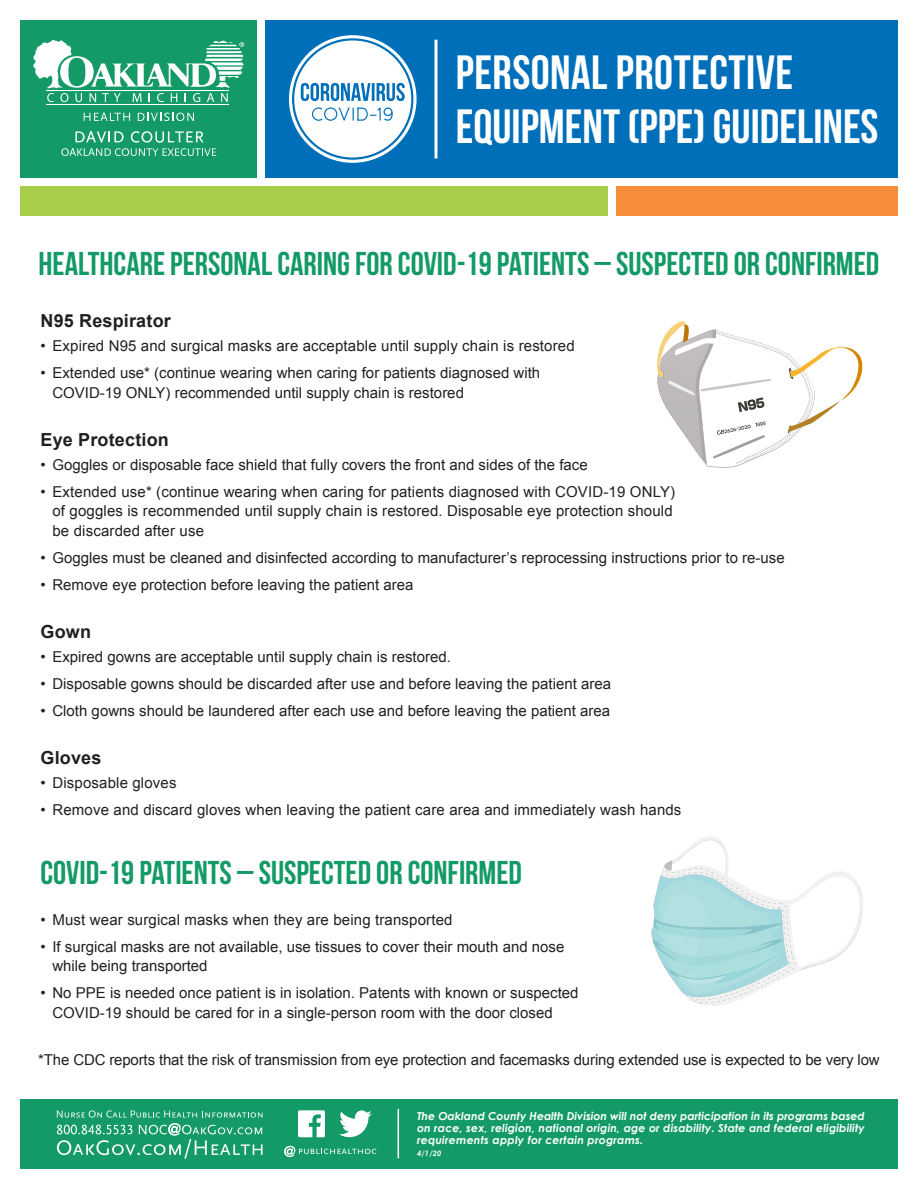
<style>
.page{position:relative;width:918px;height:1188px;background:#fff}
.page>*{position:absolute;margin:0;border:0;box-sizing:border-box;transform-origin:0 0}
.t1{font:48px "Bebas Neue";color:#fff}
.t2{font:33px "Bebas Neue";color:#139a67}
.t3{font:700 18px "Arial";letter-spacing:.01em;color:#231f20}
.t4{font:15px "Arial";color:#231f20}
.t5{font:italic 700 10.95px/12px "Century Gothic";letter-spacing:.02em;color:#fff;text-align:justify}
.t6{font:italic 700 7.5px "Century Gothic";color:#fff}
</style>
<div class="page">
<div style="left:265px;top:20px;width:632px;height:158px;background:#006fba"></div>
<div style="left:21px;top:20px;width:236px;height:158px;background:#139a67"></div>
<div style="left:616px;top:187px;width:281px;height:29px;background:#f68d38"></div>
<div style="left:21px;top:187px;width:587px;height:29px;background:#a7cf4a"></div>
<hr style="left:47px;top:104px;width:182px;height:1px;background:#fff">
<svg style="left:33px;top:40px;width:211px;height:62px"></svg>
<svg style="left:84px;top:113px;width:46px;height:8px"></svg>
<svg style="left:138px;top:113px;width:56px;height:8px"></svg>
<svg style="left:61px;top:131px;width:155px;height:25px"></svg>
<hr style="left:435px;top:40px;width:3px;height:118px;background:#fff">
<svg style="left:289px;top:35px;width:128px;height:128px"></svg>
<div style="left:21px;top:1099px;width:877px;height:70px;background:#139a67"></div>
<hr style="left:398px;top:1109px;width:1px;height:49px;background:#fff">
<svg style="left:57px;top:1110px;width:206px;height:49px"></svg>
<svg style="left:298px;top:1110px;width:27px;height:27px"></svg>
<svg style="left:339px;top:1110px;width:33px;height:27px"></svg>
<svg style="left:284px;top:1146px;width:92px;height:11px"></svg>
<svg style="left:651px;top:836px;width:212px;height:170px"></svg>
<svg style="left:657px;top:321px;width:206px;height:147px"></svg>
<p class="t1" style="left:456px;top:46px;width:339px">PERSONAL PROTECTIVE</p>
<p class="t1" style="left:456px;top:100px;width:424px">EQUIPMENT (PPE) GUIDELINES</p>
<p class="t2" style="left:39px;top:246px;width:842px">HEALTHCARE PERSONAL CARING FOR COVID-19 PATIENTS – SUSPECTED OR CONFIRMED</p>
<p class="t3" style="left:40px;top:309px;width:132px">N95 Respirator</p>
<p class="t4" style="left:40px;top:336px;width:536px">• Expired N95 and surgical masks are acceptable until supply chain is restored</p>
<p class="t4" style="left:40px;top:363px;width:501px">• Extended use* (continue wearing when caring for patients diagnosed with</p>
<p class="t4" style="left:52px;top:382px;width:413px">COVID-19 ONLY) recommended until supply chain is restored</p>
<p class="t3" style="left:40px;top:427px;width:130px">Eye Protection</p>
<p class="t4" style="left:40px;top:454px;width:549px">• Goggles or disposable face shield that fully covers the front and sides of the face</p>
<p class="t4" style="left:40px;top:481px;width:636px">• Extended use* (continue wearing when caring for patients diagnosed with COVID-19 ONLY)</p>
<p class="t4" style="left:52px;top:501px;width:622px">of goggles is recommended until supply chain is restored. Disposable eye protection should</p>
<p class="t4" style="left:52px;top:520px;width:153px">be discarded after use</p>
<p class="t4" style="left:40px;top:547px;width:746px">• Goggles must be cleaned and disinfected according to manufacturer’s reprocessing instructions prior to re-use</p>
<p class="t4" style="left:40px;top:574px;width:375px">• Remove eye protection before leaving the patient area</p>
<p class="t3" style="left:40px;top:619px;width:52px">Gown</p>
<p class="t4" style="left:40px;top:646px;width:412px">• Expired gowns are acceptable until supply chain is restored.</p>
<p class="t4" style="left:40px;top:673px;width:572px">• Disposable gowns should be discarded after use and before leaving the patient area</p>
<p class="t4" style="left:40px;top:700px;width:571px">• Cloth gowns should be laundered after each use and before leaving the patient area</p>
<p class="t3" style="left:40px;top:745px;width:62px">Gloves</p>
<p class="t4" style="left:40px;top:772px;width:138px">• Disposable gloves</p>
<p class="t4" style="left:40px;top:799px;width:642px">• Remove and discard gloves when leaving the patient care area and immediately wash hands</p>
<p class="t2" style="left:40px;top:855px;width:483px">COVID-19 PATIENTS – SUSPECTED OR CONFIRMED</p>
<p class="t4" style="left:40px;top:910px;width:414px">• Must wear surgical masks when they are being transported</p>
<p class="t4" style="left:40px;top:937px;width:525px">• If surgical masks are not available, use tissues to cover their mouth and nose</p>
<p class="t4" style="left:52px;top:956px;width:157px">while being transported</p>
<p class="t4" style="left:40px;top:983px;width:540px">• No PPE is needed once patient is in isolation. Patents with known or suspected</p>
<p class="t4" style="left:52px;top:1003px;width:502px">COVID-19 should be cared for in a single-person room with the door closed</p>
<p class="t4" style="left:38px;top:1050px;width:843px">*The CDC reports that the risk of transmission from eye protection and facemasks during extended use is expected to be very low</p>
<p class="t5" style="left:417px;top:1109px;width:449px">The Oakland County Health Division will not deny participation in its programs based on race, sex, religion, national origin, age or disability. State and federal eligibility requirements apply for certain programs.</p>
<p class="t6" style="left:417px;top:1147px;width:26px">4/1/20</p>
</div>
